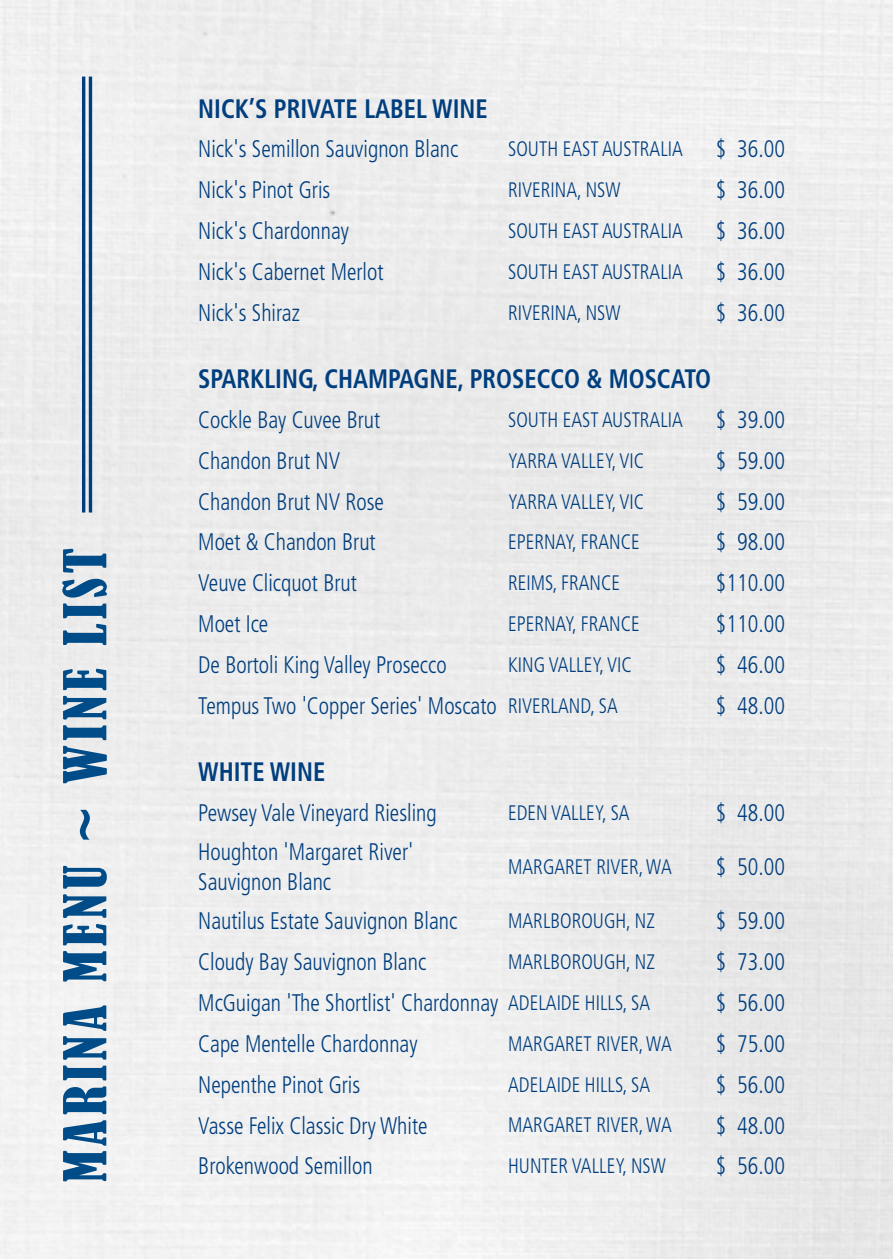
<style>
.page{position:relative;width:893px;height:1259px;background:#fff}
.page>*{position:absolute;margin:0;border:0;box-sizing:border-box;transform-origin:0 0}
.t1{font:condensed 54.9px "Bernard";letter-spacing:.08em;color:#004c89}
.t2{font:700 condensed 26.7px "Frutiger LT Std";color:#003e7e;scale:.92 1}
.t3{font:300 condensed 24px/30px "Frutiger LT Std";color:#003e7e;scale:.92 1}
.t4{font:300 condensed 24px "Frutiger";color:#003e7e;scale:.92 1}
.t5{font:300 condensed 21px "Frutiger LT Std";color:#003e7e;scale:.92 1}
.s1{font-size:21px}
</style>
<div class="page">
<hr style="left:82px;top:77px;width:3px;height:435px;background:#003e7e">
<hr style="left:89px;top:77px;width:3px;height:435px;background:#003e7e">
<h1 class="t1" style="left:53px;top:1182px;width:636px;rotate:-90deg">marina menu ~ wine list</h1>
<p class="t2" style="left:198px;top:92px;width:316px">NICK’S PRIVATE LABEL WINE</p>
<p class="t3" style="left:198px;top:134px;width:284px">Nick's Semillon Sauvignon Blanc</p>
<p class="t5" style="left:508px;top:137px;width:191px">South East Australia</p>
<p class="t3" style="left:716px;top:134px;width:77px">$ 36.00</p>
<p class="t3" style="left:198px;top:175px;width:145px">Nick's Pinot Gris</p>
<p class="t5" style="left:508px;top:178px;width:124px">RIVERI NA, NSW</p>
<p class="t3" style="left:716px;top:175px;width:77px">$ 36.00</p>
<p class="t3" style="left:198px;top:216px;width:165px">Nick's Chardonnay</p>
<p class="t5" style="left:508px;top:219px;width:191px">South East Australia</p>
<p class="t3" style="left:716px;top:216px;width:77px">$ 36.00</p>
<p class="t3" style="left:198px;top:257px;width:203px">Nick's Cabernet Merlot</p>
<p class="t5" style="left:508px;top:260px;width:191px">South East Australia</p>
<p class="t3" style="left:716px;top:257px;width:77px">$ 36.00</p>
<p class="t3" style="left:198px;top:298px;width:112px">Nick's Shiraz</p>
<p class="t5" style="left:508px;top:300px;width:124px">RIVERI NA, NSW</p>
<p class="t3" style="left:716px;top:298px;width:77px">$ 36.00</p>
<p class="t2" style="left:198px;top:363px;width:559px">SPARKLING, CHAMPAGNE, PROSECCO &amp; MOSCATO</p>
<p class="t3" style="left:198px;top:405px;width:199px">Cockle Bay Cuvee Brut</p>
<p class="t5" style="left:508px;top:408px;width:191px">South East Australia</p>
<p class="t3" style="left:716px;top:405px;width:77px">$ 39.00</p>
<p class="t4" style="left:198px;top:447px;width:156px">Chandon Brut NV</p>
<p class="t5" style="left:508px;top:448px;width:149px">Yarra Valley, VI C</p>
<p class="t3" style="left:716px;top:446px;width:77px">$ 59.00</p>
<p class="t4" style="left:198px;top:488px;width:203px">Chandon Brut NV Rose</p>
<p class="t5" style="left:508px;top:489px;width:149px">Yarra Valley, VI C</p>
<p class="t3" style="left:716px;top:487px;width:77px">$ 59.00</p>
<p class="t3" style="left:198px;top:527px;width:194px">Moet &amp; Chandon Brut</p>
<p class="t5" style="left:508px;top:530px;width:121px">Epe rnay, France</p>
<p class="t3" style="left:716px;top:527px;width:77px">$ 98.00</p>
<p class="t3" style="left:198px;top:568px;width:174px">Veuve Clicquot Brut</p>
<p class="t5" style="left:508px;top:571px;width:100px">Reims, France</p>
<p class="t3" style="left:716px;top:568px;width:77px">$110.00</p>
<p class="t3" style="left:198px;top:609px;width:78px">Moet I ce</p>
<p class="t5" style="left:508px;top:612px;width:121px">Epe rnay, France</p>
<p class="t3" style="left:716px;top:609px;width:77px">$110.00</p>
<p class="t3" style="left:198px;top:650px;width:271px">De Bortoli King Valley Prosecco</p>
<p class="t5" style="left:508px;top:652px;width:136px">King Valley, VI C</p>
<p class="t3" style="left:716px;top:650px;width:77px">$ 46.00</p>
<p class="t3" style="left:198px;top:691px;width:457px">Tempus Two 'Copper Series' Moscato <span class="s1">Rive rland, SA</span></p>
<p class="t3" style="left:716px;top:691px;width:77px">$ 48.00</p>
<p class="t2" style="left:198px;top:756px;width:140px">WHITE WINE</p>
<p class="t3" style="left:198px;top:798px;width:261px">Pewsey Vale Vineyard Riesling</p>
<p class="t5" style="left:508px;top:800px;width:133px">Eden Valley, SA</p>
<p class="t3" style="left:716px;top:798px;width:77px">$ 48.00</p>
<p class="t3" style="left:198px;top:837px;width:235px">Houghton 'Margaret River'<br>Sauvignon Blanc</p>
<p class="t5" style="left:508px;top:855px;width:179px">Margaret Rive r, WA</p>
<p class="t3" style="left:716px;top:852px;width:77px">$ 50.00</p>
<p class="t3" style="left:198px;top:906px;width:283px">Nautilus Estate Sauvignon Blanc</p>
<p class="t5" style="left:508px;top:909px;width:161px">Marlborough, NZ</p>
<p class="t3" style="left:716px;top:906px;width:77px">$ 59.00</p>
<p class="t3" style="left:198px;top:947px;width:249px">Cloudy Bay Sauvignon Blanc</p>
<p class="t5" style="left:508px;top:950px;width:161px">Marlborough, NZ</p>
<p class="t3" style="left:716px;top:947px;width:77px">$ 73.00</p>
<p class="t3" style="left:198px;top:988px;width:492px">McGuigan 'The Shortlist' Chardonnay <span class="s1">Adelaide H ills, SA</span></p>
<p class="t3" style="left:716px;top:988px;width:77px">$ 56.00</p>
<p class="t3" style="left:198px;top:1029px;width:240px">Cape Mentelle Chardonnay</p>
<p class="t5" style="left:508px;top:1031px;width:179px">Margaret Rive r, WA</p>
<p class="t3" style="left:716px;top:1029px;width:77px">$ 75.00</p>
<p class="t3" style="left:198px;top:1069px;width:178px">Nepenthe Pinot Gris</p>
<p class="t5" style="left:508px;top:1072px;width:155px">Ade laide H ills, SA</p>
<p class="t3" style="left:716px;top:1069px;width:77px">$ 56.00</p>
<p class="t3" style="left:198px;top:1110px;width:251px">Vasse Felix Classic Dry White</p>
<p class="t5" style="left:508px;top:1113px;width:179px">Margaret Rive r, WA</p>
<p class="t3" style="left:716px;top:1110px;width:77px">$ 48.00</p>
<p class="t3" style="left:198px;top:1151px;width:191px">Brokenwood Semillon</p>
<p class="t5" style="left:508px;top:1154px;width:173px">H unter Valley, NSW</p>
<p class="t3" style="left:716px;top:1151px;width:77px">$ 56.00</p>
</div>
